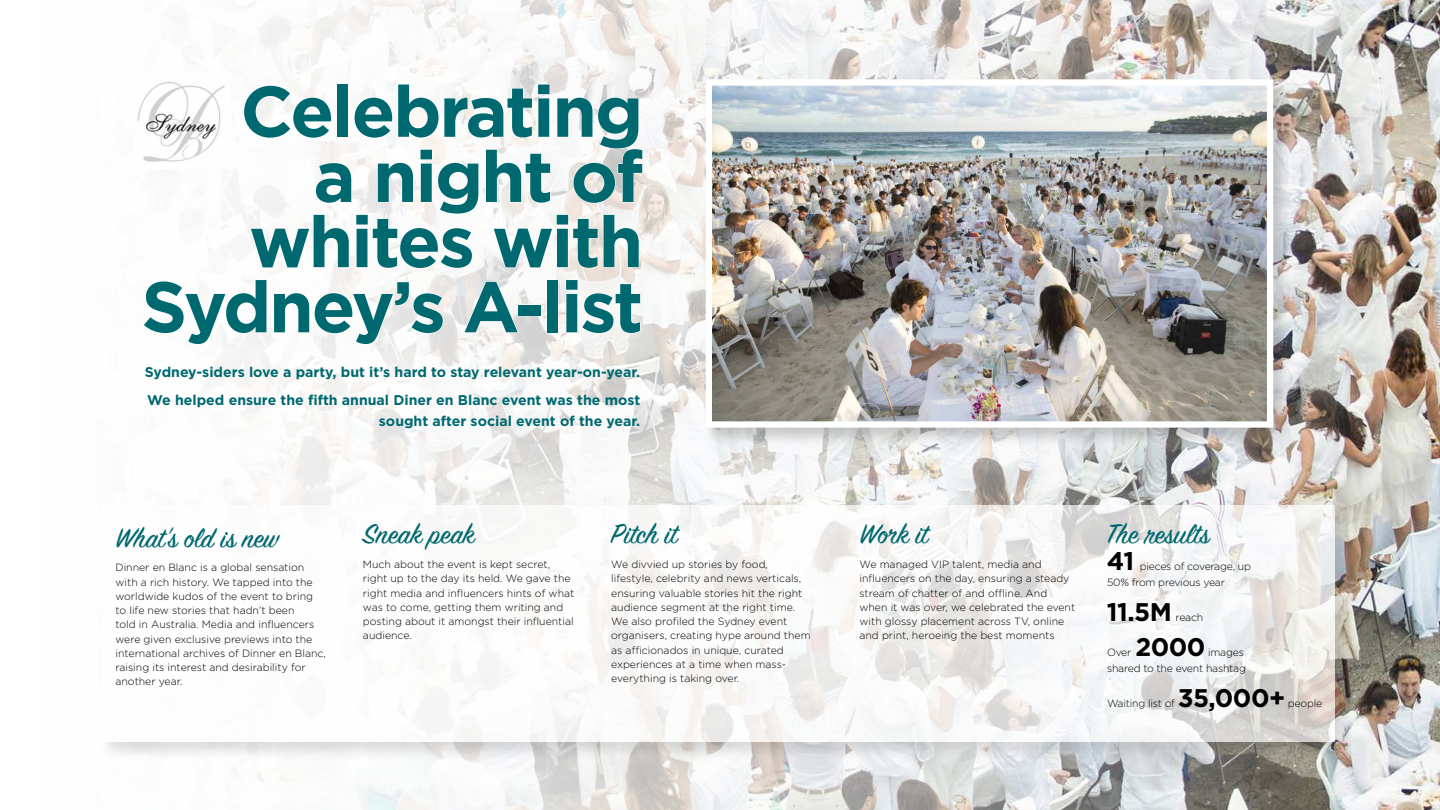
<style>
.page{position:relative;width:1440px;height:810px;background:#fff}
.page>*{position:absolute;margin:0;border:0;box-sizing:border-box;transform-origin:0 0}
.t1{font:700 71.62px/65.2px "Gotham";letter-spacing:-.03em;color:#006970;text-align:right}
.t2{font:30.75px "Sign Painter House Script";color:#006970}
.t3{font:700 25.5px "Gotham";letter-spacing:-.02em;color:#000}
.t4{font:700 14.1px/28.2px "Gotham";color:#006970}
.t5{font:300 10.5px/14.2px "Gotham";color:#000}
.t6{font:300 10.5px/16px "Gotham";letter-spacing:-.02em;color:#000}
</style>
<div class="page">
<img style="left:221px;top:0;width:1219px;height:810px">
<div style="left:98px;top:502px;width:1256px;height:260px;background:#000;opacity:.2"></div>
<svg style="left:102px;top:505px;width:1233px;height:237px"></svg>
<svg style="left:243px;top:85px;width:89px;height:53px"></svg>
<svg style="left:354px;top:84px;width:196px;height:54px"></svg>
<svg style="left:485px;top:149px;width:66px;height:54px"></svg>
<svg style="left:557px;top:97px;width:86px;height:107px"></svg>
<svg style="left:250px;top:149px;width:229px;height:120px"></svg>
<svg style="left:493px;top:214px;width:146px;height:55px"></svg>
<svg style="left:221px;top:279px;width:46px;height:66px"></svg>
<svg style="left:273px;top:281px;width:170px;height:64px"></svg>
<svg style="left:464px;top:281px;width:55px;height:52px"></svg>
<div style="left:518px;top:305px;width:22px;height:11px;border:1px solid #fff"></div>
<div style="left:547px;top:280px;width:11px;height:53px;border:1px solid #fff"></div>
<svg style="left:565px;top:279px;width:76px;height:55px"></svg>
<div style="left:702px;top:76px;width:591px;height:371px;background:#000;opacity:.2"></div>
<img style="left:713px;top:86px;width:553px;height:335px">
<div style="left:706px;top:79px;width:567px;height:349px;border:6px solid #fff"></div>
<img style="left:137px;top:73px;width:93px;height:96px">
<h1 class="t1" style="left:141px;top:78px;width:503px">Celebrating<br>a night of whites with<br>Sydney’s A-list</h1>
<h3 class="t4" style="left:145px;top:358px;width:497px">Sydney-siders love a party, but it’s hard to stay relevant year-on-year.<br>We helped ensure the fifth annual Diner en Blanc event was the most</h3>
<h3 class="t4" style="left:379px;top:407px;width:263px">sought after social event of the year.</h3>
<h2 class="t2" style="left:116px;top:519px;width:165px">What’s old is new</h2>
<p class="t5" style="left:116px;top:560px;width:212px">Dinner en Blanc is a global sensation with a rich history. We tapped into the worldwide kudos of the event to bring to life new stories that hadn’t been<br>told in Australia. Media and influencers were given exclusive previews into the international archives of Dinner en Blanc, raising its interest and desirability for another year.</p>
<h2 class="t2" style="left:363px;top:515px;width:113px">Sneak peak</h2>
<p class="t5" style="left:363px;top:557px;width:213px">Much about the event is kept secret, right up to the day its held. We gave the right media and influencers hints of what was to come, getting them writing and posting about it amongst their influential audience.</p>
<h2 class="t2" style="left:611px;top:515px;width:68px">Pitch it</h2>
<p class="t5" style="left:611px;top:557px;width:201px">We divvied up stories by food, lifestyle, celebrity and news verticals, ensuring valuable stories hit the right audience segment at the right time.<br>We also profiled the Sydney event organisers, creating hype around them as afficionados in unique, curated experiences at a time when mass&shy;everything is taking over.</p>
<h2 class="t2" style="left:860px;top:515px;width:70px">Work it</h2>
<p class="t5" style="left:860px;top:557px;width:217px">We managed VIP talent, media and influencers on the day, ensuring a steady stream of chatter of and offline. And when it was over, we celebrated the event with glossy placement across TV, online and print, heroeing the best moments</p>
<h2 class="t2" style="left:1107px;top:515px;width:104px">The results</h2>
<h3 class="t3" style="left:1107px;top:544px;width:29px">41</h3>
<p class="t6" style="left:1107px;top:558px;width:145px;text-indent:33px">pieces of coverage, up<br>50% from previous year</p>
<h3 class="t3" style="left:1107px;top:595px;width:66px">11.5M</h3>
<p class="t5" style="left:1176px;top:610px;width:29px">reach</p>
<p class="t5" style="left:1107px;top:645px;width:26px">Over</p>
<h3 class="t3" style="left:1135px;top:630px;width:72px">2000</h3>
<p class="t6" style="left:1107px;top:644px;width:141px;text-align:right">images<br>shared to the event hashtag</p>
<p class="t6" style="left:1107px;top:694px;width:70px">Waiting list of</p>
<h3 class="t3" style="left:1178px;top:681px;width:109px">35,000+</h3>
<p class="t5" style="left:1288px;top:695px;width:36px">people</p>
</div>
